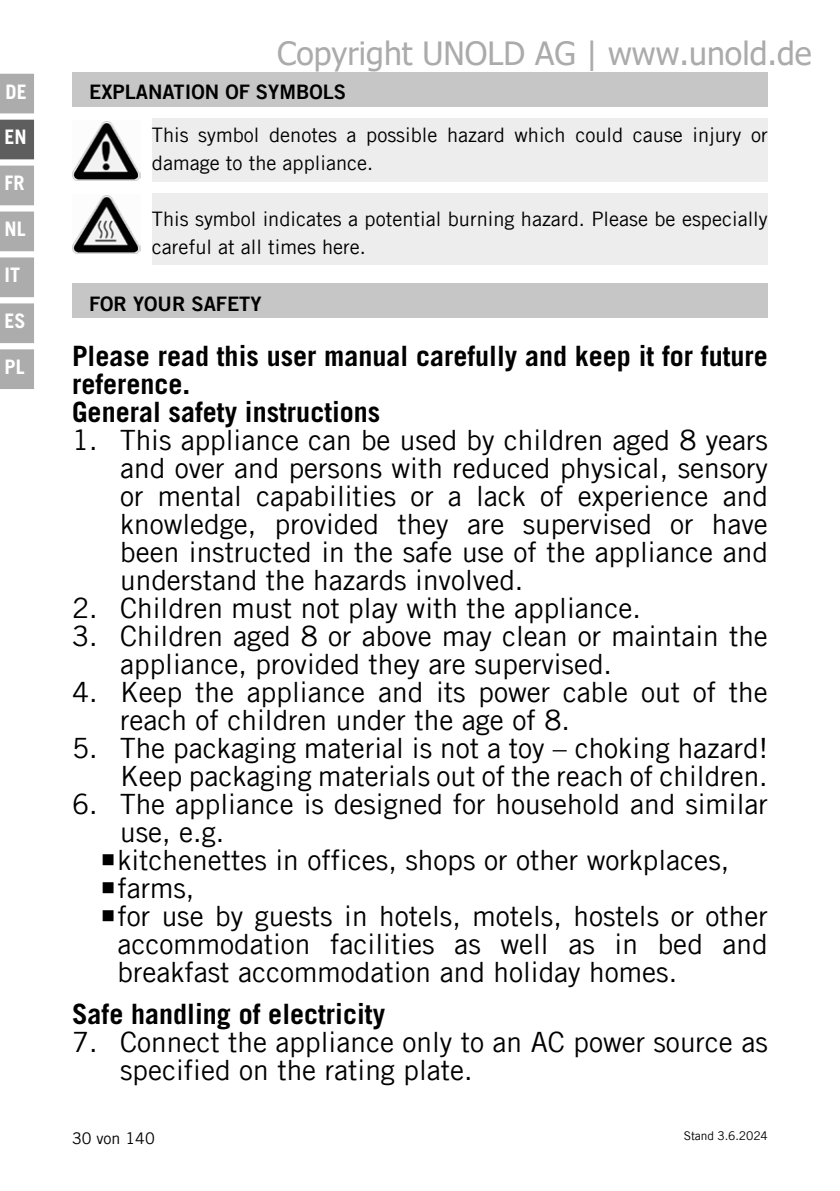
<style>
.page{position:relative;width:840px;height:1191px;background:#fff}
.page>*{position:absolute;margin:0;border:0;box-sizing:border-box;transform-origin:0 0}
.t1{font:32px "Tahoma";color:#ababab}
.t2{font:28px/28px "Trade Gothic LT Com";color:#000}
.t3{font:700 28px/28px "Trade Gothic LT Com";color:#000}
.t4{font:20px/28px "Trade Gothic LT Com";color:#000}
.t5{font:20px "Trade Gothic LT Com Bd 2";color:#000}
.t6{font:700 20px "Trade Gothic LT Com";color:#fff}
.t7{font:16px "Trade Gothic LT Com";color:#000}
.t8{font:12px "Trade Gothic LT Com";letter-spacing:-.01em;color:#000}
</style>
<div class="page">
<div style="left:0;top:74px;width:34px;height:39px;background:#acacac"></div>
<div style="left:0;top:120px;width:34px;height:39px;background:#5f5e5e"></div>
<div style="left:0;top:166px;width:34px;height:39px;background:#acacac"></div>
<div style="left:0;top:211px;width:34px;height:40px;background:#acacac"></div>
<div style="left:0;top:257px;width:34px;height:40px;background:#acacac"></div>
<div style="left:0;top:303px;width:34px;height:40px;background:#acacac"></div>
<div style="left:0;top:349px;width:34px;height:40px;background:#acacac"></div>
<div style="left:72px;top:72px;width:695px;height:34px;background:#c6c6c6"></div>
<img style="left:72px;top:121px;width:68px;height:59px">
<div style="left:152px;top:118px;width:615px;height:64px;background:#ededed"></div>
<img style="left:72px;top:195px;width:68px;height:59px">
<div style="left:152px;top:193px;width:615px;height:72px;background:#ededed"></div>
<div style="left:72px;top:284px;width:695px;height:34px;background:#c6c6c6"></div>
<p class="t6" style="left:6px;top:80px;width:23px">DE</p>
<p class="t6" style="left:5px;top:125px;width:24px">EN</p>
<p class="t6" style="left:5px;top:171px;width:22px">FR</p>
<p class="t6" style="left:5px;top:217px;width:23px">NL</p>
<p class="t6" style="left:5px;top:262px;width:17px">IT</p>
<p class="t6" style="left:5px;top:308px;width:23px">ES</p>
<p class="t6" style="left:5px;top:354px;width:22px">PL</p>
<p class="t1" style="left:277px;top:32px;width:535px">Copyright UNOLD AG | www.unold.de</p>
<p class="t5" style="left:89px;top:79px;width:258px">EXPLANATION OF SYMBOLS</p>
<p class="t4" style="left:152px;top:121px;width:617px">This symbol denotes a possible hazard which could cause injury or damage to the appliance.</p>
<p class="t4" style="left:152px;top:205px;width:617px">This symbol indicates a potential burning hazard. Please be especially careful at all times here.</p>
<p class="t5" style="left:89px;top:291px;width:174px">FOR YOUR SAFETY</p>
<p class="t3" style="left:72px;top:342px;width:697px">Please read this user manual carefully and keep it for future reference.<br>General safety instructions</p>
<p class="t2" style="left:120px;top:426px;width:649px;text-align:justify;text-indent:-48px">1. This appliance can be used by children aged 8 years and over and persons with reduced physical, sensory or mental capabilities or a lack of experience and knowledge, provided they are supervised or have been instructed in the safe use of the appliance and understand the hazards involved.</p>
<p class="t2" style="left:72px;top:594px;width:570px">2. Children must not play with the appliance.</p>
<p class="t2" style="left:120px;top:622px;width:649px;text-indent:-48px">3. Children aged 8 or above may clean or maintain the appliance, provided they are supervised.</p>
<p class="t2" style="left:120px;top:678px;width:649px;text-indent:-48px">4. Keep the appliance and its power cable out of the reach of children under the age of 8.</p>
<p class="t2" style="left:72px;top:734px;width:697px;text-align:right">5. The packaging material is not a toy – choking hazard!<br>Keep packaging materials out of the reach of children.</p>
<p class="t2" style="left:117px;top:790px;width:651px;text-indent:-45px">6. The appliance is designed for household and similar use, e.g.<br>kitchenettes in offices, shops or other workplaces, farms,<br>for use by guests in hotels, motels, hostels or other accommodation facilities as well as in bed and breakfast accommodation and holiday homes.</p>
<p class="t3" style="left:72px;top:1000px;width:314px">Safe handling of electricity</p>
<p class="t2" style="left:120px;top:1028px;width:649px;text-indent:-48px">7. Connect the appliance only to an AC power source as specified on the rating plate.</p>
<p class="t7" style="left:72px;top:1128px;width:84px">30 von 140</p>
<p class="t8" style="left:683px;top:1128px;width:85px">Stand 3.6.2024</p>
</div>
